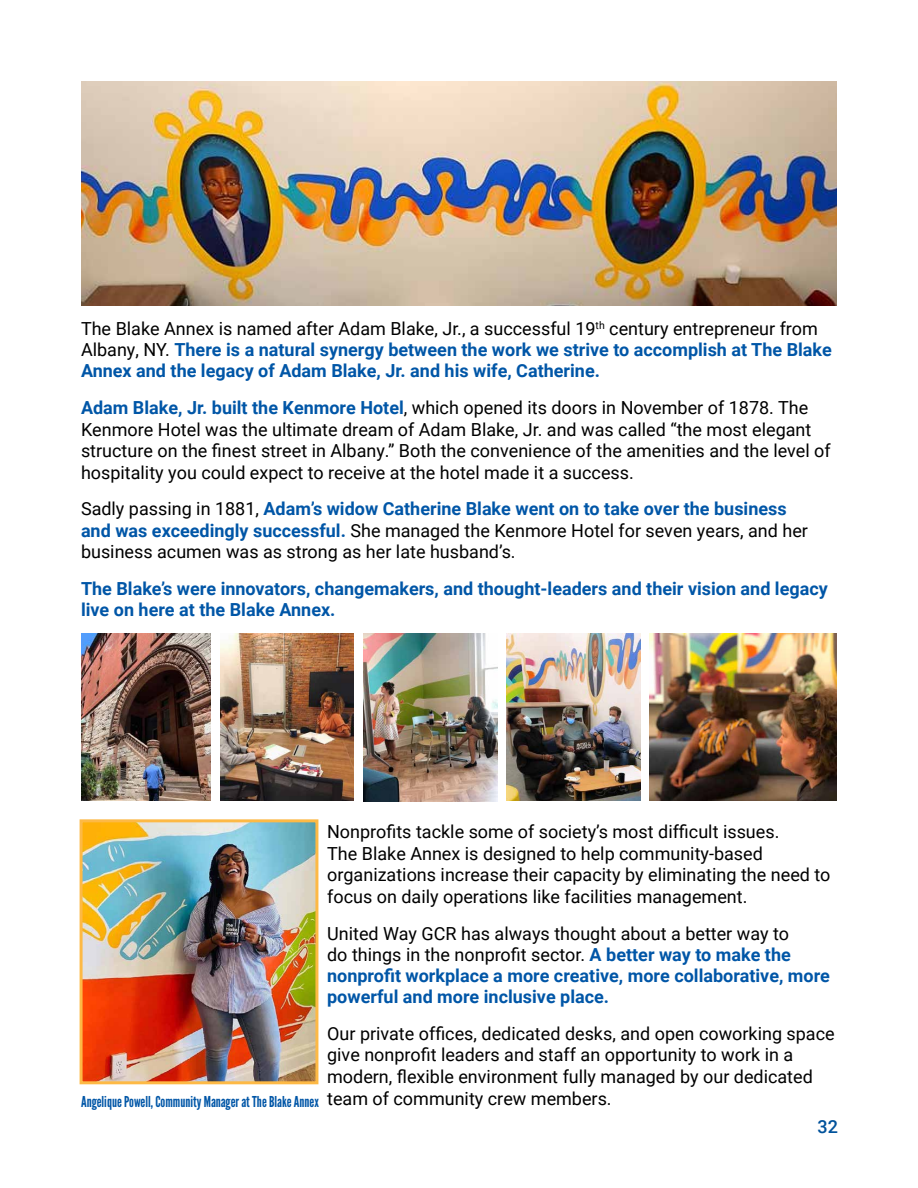
<style>
.page{position:relative;width:918px;height:1188px;background:#fff}
.page>*{position:absolute;margin:0;border:0;box-sizing:border-box;transform-origin:0 0}
.t1{font:18px/21.6px "Roboto";color:#000}
.t2{font:700 18px/21.1px "Roboto";color:#0056a7}
.t3{font:500 18px "Roboto";color:#00529b}
.t4{font:15px "League Gothic";color:#0056a7}
.s1{font-weight:400;color:#000}
.s2{font-weight:700;color:#0056a7}
</style>
<div class="page">
<img style="left:81px;top:81px;width:756px;height:225px">
<img style="left:84px;top:823px;width:230px;height:257px">
<div style="left:80px;top:819px;width:238px;height:265px;border:3px solid #fdb945"></div>
<img style="left:649px;top:634px;width:188px;height:167px">
<img style="left:506px;top:634px;width:134px;height:167px">
<img style="left:363px;top:634px;width:134px;height:167px">
<img style="left:220px;top:634px;width:134px;height:167px">
<img style="left:81px;top:634px;width:130px;height:167px">
<p class="t2" style="left:81px;top:317px;width:752px"><span class="s1">The Blake Annex is named after Adam Blake, Jr., a successful 19</span><sup>th</sup> <span class="s1">century entrepreneur from<br>Albany, NY.</span> There is a natural synergy between the work we strive to accomplish at The Blake<br>Annex and the legacy of Adam Blake, Jr. and his wife, Catherine.</p>
<p class="t1" style="left:81px;top:396px;width:751px"><span class="s2">Adam Blake, Jr. built the Kenmore Hotel</span>, which opened its doors in November of 1878. The Kenmore Hotel was the ultimate dream of Adam Blake, Jr. and was called “the most elegant structure on the finest street in Albany.” Both the convenience of the amenities and the level of hospitality you could expect to receive at the hotel made it a success.</p>
<p class="t1" style="left:81px;top:497px;width:729px">Sadly passing in 1881, <span class="s2">Adam’s widow Catherine Blake went on to take over the business and was exceedingly successful.</span> She managed the Kenmore Hotel for seven years, and her business acumen was as strong as her late husband’s.</p>
<p class="t2" style="left:81px;top:578px;width:748px">The Blake’s were innovators, changemakers, and thought-leaders and their vision and legacy live on here at the Blake Annex.</p>
<p class="t1" style="left:327px;top:820px;width:505px">Nonprofits tackle some of society’s most difficult issues.<br>The Blake Annex is designed to help community-based organizations increase their capacity by eliminating the need to focus on daily operations like facilities management.</p>
<p class="t2" style="left:327px;top:922px;width:504px"><span class="s1">United Way GCR has always thought about a better way to<br>do things in the nonprofit sector.</span> A better way to make the nonprofit workplace a more creative, more collaborative, more powerful and more inclusive place.</p>
<p class="t1" style="left:327px;top:1022px;width:509px">Our private offices, dedicated desks, and open coworking space give nonprofit leaders and staff an opportunity to work in a modern, flexible environment fully managed by our dedicated</p>
<p class="t4" style="left:81px;top:1093px;width:532px">Angelique Powell, Community Manager at The Blake Annex <sup>team</sup> <sup>of</sup> <sup>community</sup> <sup>crew</sup> <sup>members.</sup></p>
<p class="t3" style="left:818px;top:1114px;width:22px">32</p>
</div>
